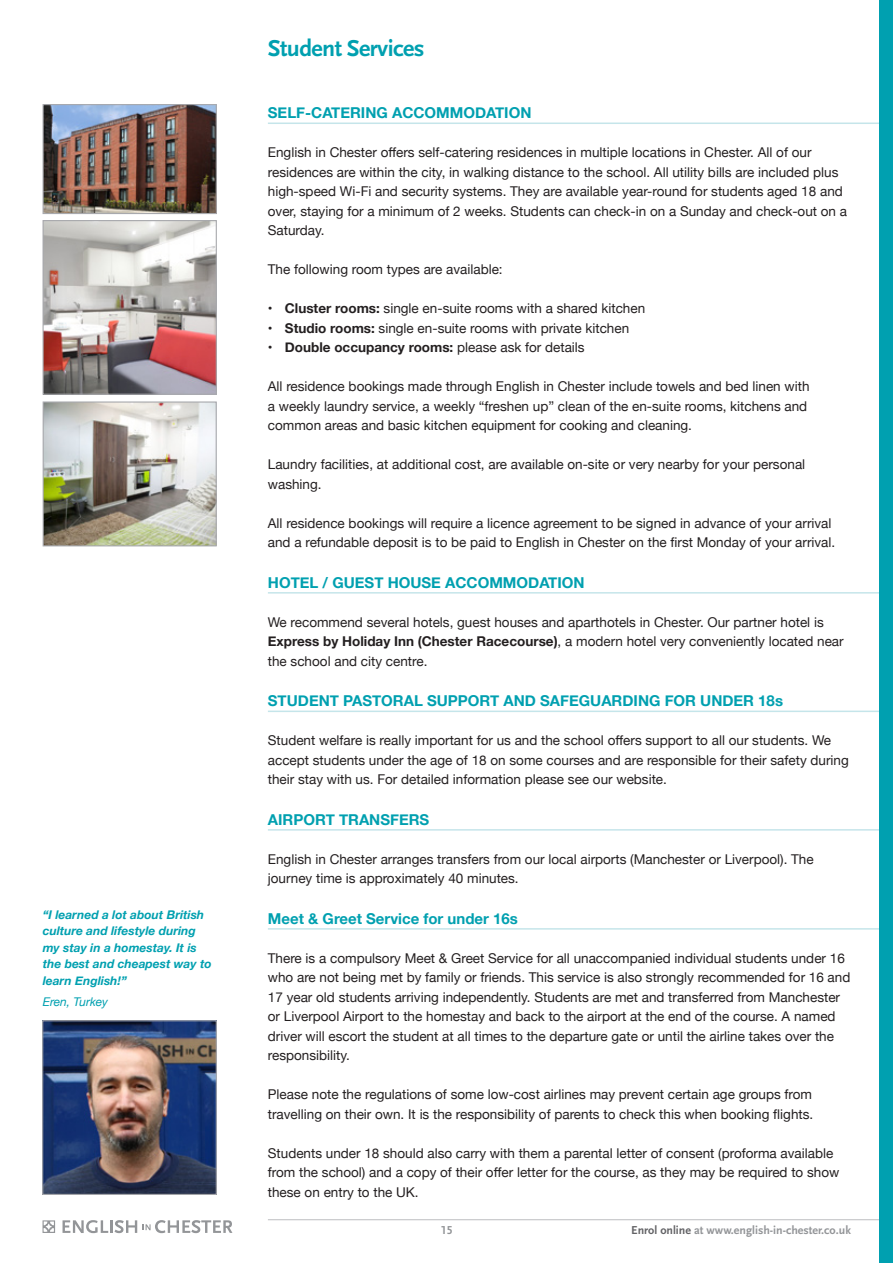
<style>
.page{position:relative;width:893px;height:1263px;background:#fff}
.page>*{position:absolute;margin:0;border:0;box-sizing:border-box;transform-origin:0 0}
.t1{font:700 24px "Scala Sans Pro";letter-spacing:-.025em;color:#00a0b0}
.Heading_Grey{font:700 15px "Helvetica Neue";color:#00a0b0}
.t2{font:13.5px/19.5px "Helvetica Neue";color:#231f20}
.t3{font:700 13.5px "Helvetica Neue";color:#231f20}
.t4{font:italic 700 12px/16.5px "Helvetica Neue";color:#00a0b0}
.t5{font:700 12px "Scala Sans Pro";color:#939598}
.t6{font:italic 12px "Helvetica Neue";color:#00a0b0}
.t7{font:700 12px "Scala Sans Figures";color:#939598}
.s1{font-weight:700}
.s2{font-weight:400}
.s3{color:#636366}
</style>
<div class="page">
<hr style="left:268px;top:1219px;width:625px;height:1px;background:#bcbdc0">
<svg style="left:43px;top:1220px;width:12px;height:13px"></svg>
<svg style="left:63px;top:1220px;width:169px;height:13px"></svg>
<hr style="left:268px;top:123px;width:625px;height:1px;background:#c5e5ea">
<hr style="left:268px;top:592px;width:625px;height:2px;background:#c5e5ea">
<hr style="left:268px;top:711px;width:625px;height:1px;background:#c5e5ea">
<hr style="left:268px;top:829px;width:625px;height:2px;background:#c5e5ea">
<hr style="left:268px;top:928px;width:625px;height:2px;background:#c5e5ea">
<img style="left:44px;top:1022px;width:171px;height:171px">
<div style="left:42px;top:1020px;width:175px;height:175px;border:1px solid #a8a9ad"></div>
<img style="left:45px;top:106px;width:170px;height:106px">
<div style="left:43px;top:104px;width:174px;height:110px;border:1px solid #a8a9ad"></div>
<img style="left:45px;top:222px;width:170px;height:171px">
<div style="left:43px;top:220px;width:174px;height:175px;border:1px solid #a8a9ad"></div>
<img style="left:45px;top:403px;width:170px;height:141px">
<div style="left:43px;top:401px;width:174px;height:145px;border:1px solid #a8a9ad"></div>
<div style="left:880px;top:0;width:13px;height:1263px;background:#00a0b0"></div>
<p class="t4" style="left:43px;top:907px;width:170px">“I learned a lot about British culture and lifestyle during my stay in a homestay. It is the best and cheapest way to learn English!”</p>
<p class="t6" style="left:43px;top:993px;width:67px">Eren, Turkey</p>
<p class="t1" style="left:268px;top:35px;width:158px">Student Services</p>
<p class="Heading_Grey" style="left:268px;top:101px;width:265px">SELF-CATERING ACCOMMODATION</p>
<p class="t2" style="left:268px;top:143px;width:581px">English in Chester offers self-catering residences in multiple locations in Chester. All of our residences are within the city, in walking distance to the school. All utility bills are included plus high-speed Wi-Fi and security systems. They are available year-round for students aged 18 and over, staying for a minimum of 2 weeks. Students can check-in on a Sunday and check-out on a Saturday.</p>
<p class="t2" style="left:268px;top:260px;width:236px">The following room types are available:</p>
<p class="t2" style="left:268px;top:299px;width:379px"><span class="s1">• Cluster rooms:</span> single en-suite rooms with a shared kitchen</p>
<p class="t2" style="left:268px;top:319px;width:363px"><span class="s1">• Studio rooms:</span> single en-suite rooms with private kitchen</p>
<p class="t3" style="left:268px;top:337px;width:318px">• Double occupancy rooms: <span class="s2">please ask for details</span></p>
<p class="t2" style="left:268px;top:377px;width:543px">All residence bookings made through English in Chester include towels and bed linen with a weekly laundry service, a weekly “freshen up” clean of the en-suite rooms, kitchens and common areas and basic kitchen equipment for cooking and cleaning.</p>
<p class="t2" style="left:268px;top:455px;width:539px">Laundry facilities, at additional cost, are available on-site or very nearby for your personal washing.</p>
<p class="t2" style="left:268px;top:514px;width:569px">All residence bookings will require a licence agreement to be signed in advance of your arrival and a refundable deposit is to be paid to English in Chester on the first Monday of your arrival.</p>
<p class="Heading_Grey" style="left:268px;top:571px;width:318px">HOTEL / GUEST HOUSE ACCOMMODATION</p>
<p class="t2" style="left:268px;top:613px;width:577px">We recommend several hotels, guest houses and aparthotels in Chester. Our partner hotel is<br><span class="s1">Express by Holiday Inn (Chester Racecourse)</span>, a modern hotel very conveniently located near the school and city centre.</p>
<p class="Heading_Grey" style="left:268px;top:689px;width:517px">STUDENT PASTORAL SUPPORT AND SAFEGUARDING FOR UNDER 18s</p>
<p class="t2" style="left:268px;top:731px;width:582px">Student welfare is really important for us and the school offers support to all our students. We accept students under the age of 18 on some courses and are responsible for their safety during their stay with us. For detailed information please see our website.</p>
<p class="Heading_Grey" style="left:268px;top:808px;width:163px">AIRPORT TRANSFERS</p>
<p class="t2" style="left:268px;top:850px;width:547px">English in Chester arranges transfers from our local airports (Manchester or Liverpool). The journey time is approximately 40 minutes.</p>
<p class="Heading_Grey" style="left:268px;top:907px;width:252px">Meet &amp; Greet Service for under 16s</p>
<p class="t2" style="left:268px;top:949px;width:584px">There is a compulsory Meet &amp; Greet Service for all unaccompanied individual students under 16 who are not being met by family or friends. This service is also strongly recommended for 16 and 17 year old students arriving independently. Students are met and transferred from Manchester or Liverpool Airport to the homestay and back to the airport at the end of the course. A named driver will escort the student at all times to the departure gate or until the airline takes over the responsibility.</p>
<p class="t2" style="left:268px;top:1085px;width:547px">Please note the regulations of some low-cost airlines may prevent certain age groups from travelling on their own. It is the responsibility of parents to check this when booking flights.</p>
<p class="t2" style="left:268px;top:1144px;width:573px">Students under 18 should also carry with them a parental letter of consent (proforma available from the school) and a copy of their offer letter for the course, as they may be required to show these on entry to the UK.</p>
<p class="t7" style="left:441px;top:1225px;width:13px">15</p>
<p class="t5" style="left:631px;top:1223px;width:221px"><span class="s3">Enrol online</span> at www.english-in-chester.co.uk</p>
</div>
